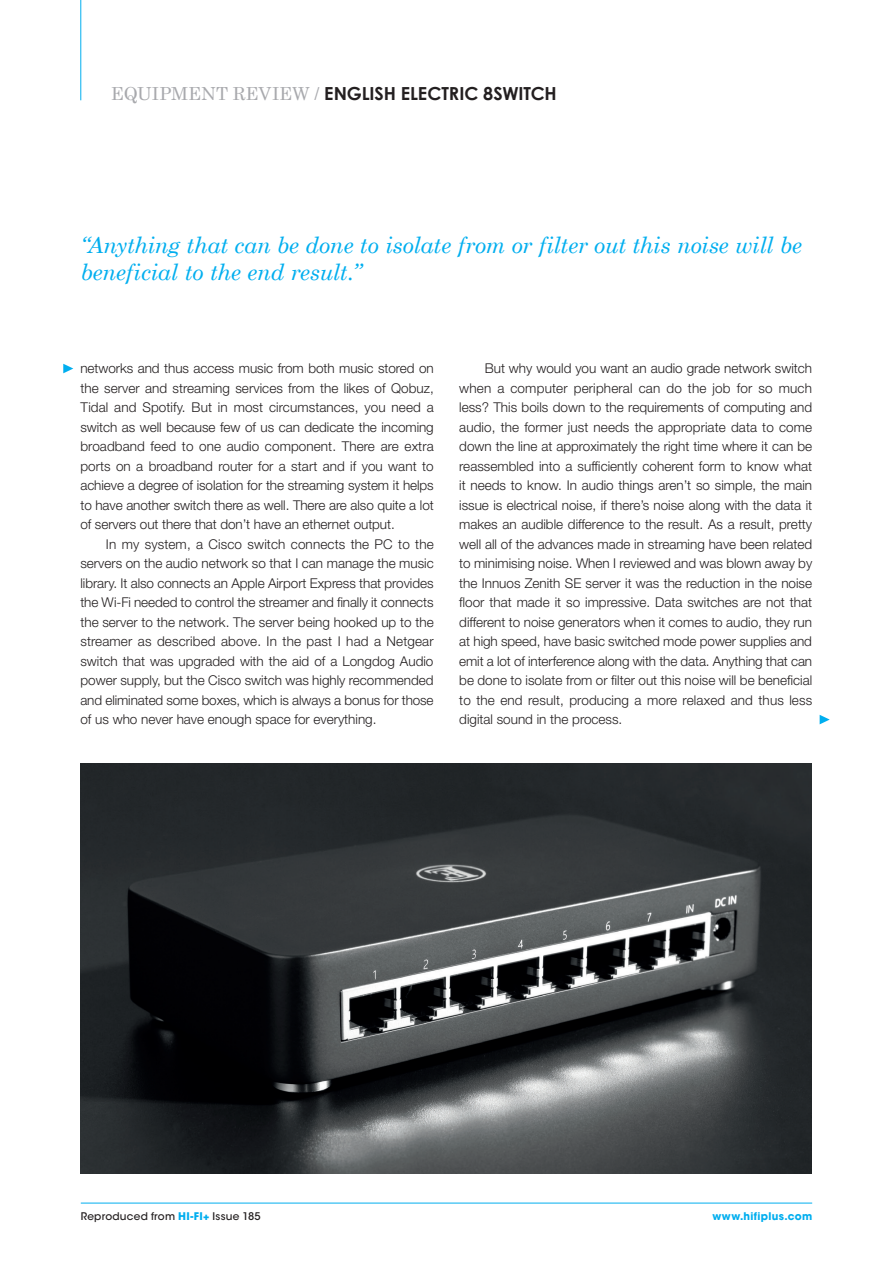
<style>
.page{position:relative;width:893px;height:1263px;background:#fff}
.page>*{position:absolute;margin:0;border:0;box-sizing:border-box;transform-origin:0 0}
.t1{font:italic 22.5px/27px "Century Schoolbook";letter-spacing:-.015em;color:#00aeef}
.t2{font:700 18px "Century Gothic";letter-spacing:-.005em;color:#231f20}
.t3{font:300 13.5px/19.5px "Helvetica Neue LT Std";color:#231f20;text-align:justify}
.t4{font:500 10.5px "ITC Avant Garde Std";letter-spacing:.02em;color:#231f20}
.t5{font:700 10.5px "ITC Avant Garde Std";letter-spacing:.03em;color:#00aeef}
.s1{font-family:"Century Schoolbook";font-weight:400;color:#a8a9ad}
.s2{font-weight:700;color:#00aeef}
</style>
<div class="page">
<img style="left:81px;top:763px;width:731px;height:410px">
<svg style="left:820px;top:715px;width:10px;height:9px"></svg>
<svg style="left:63px;top:364px;width:10px;height:9px"></svg>
<hr style="left:81px;top:1203px;width:731px;height:1px;background:#00aeef">
<hr style="left:80px;top:0;width:1px;height:100px;background:#00aeef">
<h2 class="t2" style="left:111px;top:82px;width:447px"><span class="s1">EQUIPMENT REVIEW /</span> ENGLISH ELECTRIC 8SWITCH</h2>
<h1 class="t1" style="left:81px;top:231px;width:723px">“Anything that can be done to isolate from or filter out this noise will be beneficial to the end result.”</h1>
<p class="t3" style="left:80px;top:358px;width:355px">networks and thus access music from both music stored on the server and streaming services from the likes of Qobuz, Tidal and Spotify. But in most circumstances, you need a switch as well because few of us can dedicate the incoming broadband feed to one audio component. There are extra ports on a broadband router for a start and if you want to achieve a degree of isolation for the streaming system it helps to have another switch there as well. There are also quite a lot of servers out there that don’t have an ethernet output.</p>
<p class="t3" style="left:80px;top:534px;width:355px;text-indent:26px">In my system, a Cisco switch connects the PC to the servers on the audio network so that I can manage the music library. It also connects an Apple Airport Express that provides the Wi-Fi needed to control the streamer and finally it connects the server to the network. The server being hooked up to the streamer as described above. In the past I had a Netgear switch that was upgraded with the aid of a Longdog Audio power supply, but the Cisco switch was highly recommended and eliminated some boxes, which is always a bonus for those of us who never have enough space for everything.</p>
<p class="t3" style="left:459px;top:358px;width:355px;text-indent:26px">But why would you want an audio grade network switch when a computer peripheral can do the job for so much less? This boils down to the requirements of computing and audio, the former just needs the appropriate data to come down the line at approximately the right time where it can be reassembled into a sufficiently coherent form to know what it needs to know. In audio things aren’t so simple, the main issue is electrical noise, if there’s noise along with the data it makes an audible difference to the result. As a result, pretty well all of the advances made in streaming have been related to minimising noise. When I reviewed and was blown away by the Innuos Zenith SE server it was the reduction in the noise floor that made it so impressive. Data switches are not that different to noise generators when it comes to audio, they run at high speed, have basic switched mode power supplies and emit a lot of interference along with the data. Anything that can be done to isolate from or filter out this noise will be beneficial to the end result, producing a more relaxed and thus less digital sound in the process.</p>
<p class="t4" style="left:81px;top:1210px;width:182px">Reproduced from <span class="s2">HI-FI+</span> Issue 185</p>
<p class="t5" style="left:712px;top:1210px;width:101px">www.hifiplus.com</p>
</div>
